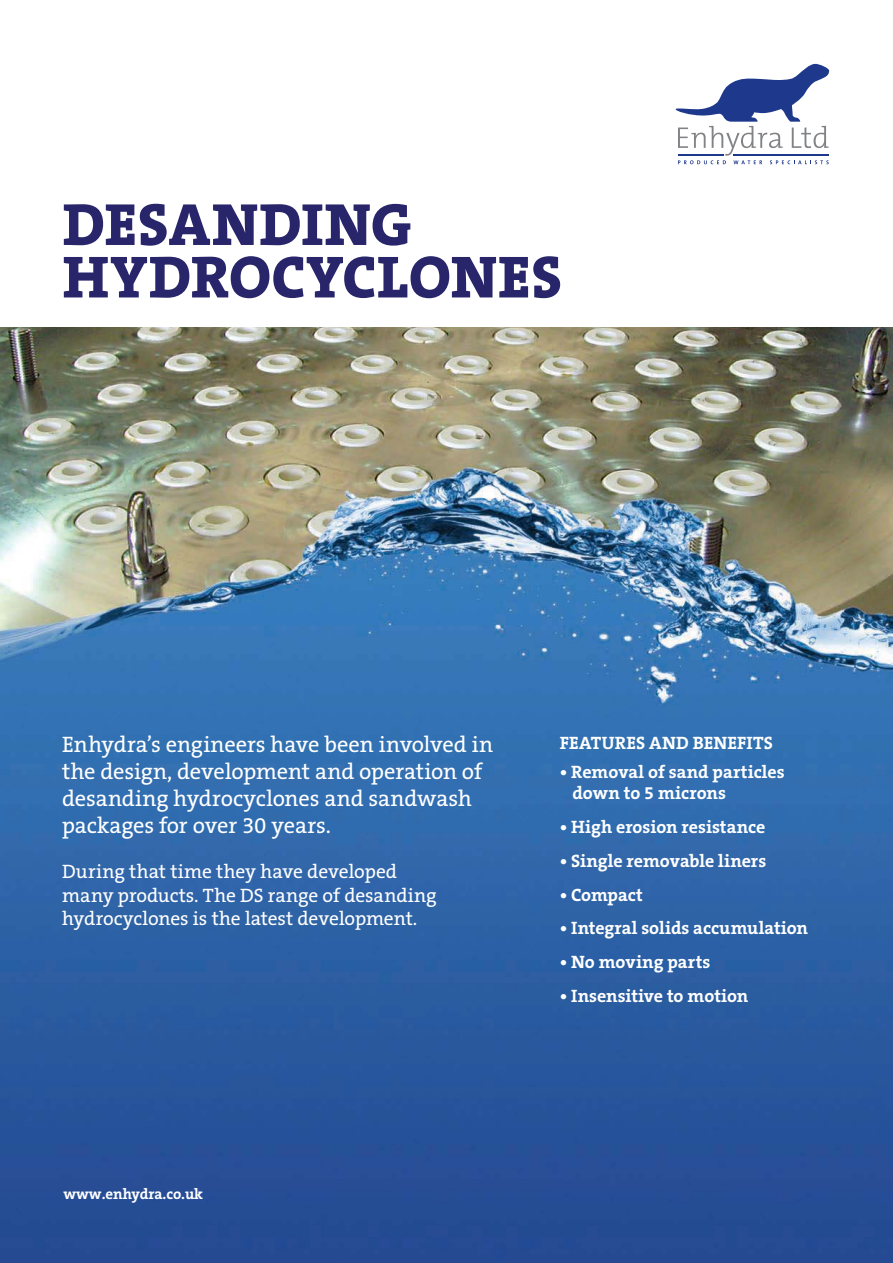
<style>
.page{position:relative;width:893px;height:1263px;background:#fff}
.page>*{position:absolute;margin:0;border:0;box-sizing:border-box;transform-origin:0 0}
.t1{font:800 60px/52.5px "The Serif B W8";letter-spacing:.01em;color:#28256a}
.t2{font:22.5px/27px "The Serif B W5 Plain";letter-spacing:-.005em;color:#fff}
.t3{font:19.5px/23.4px "The Serif B W5 Plain";letter-spacing:-.005em;color:#fff}
.t4{font:700 18px/21px "The Serif B W7";color:#fff}
.t5{font:700 15px "The Serif B W7";color:#fff}
</style>
<div class="page">
<img style="left:0;top:327px;width:893px;height:936px">
<svg style="left:675px;top:63px;width:154px;height:101px"></svg>
<h1 class="t1" style="left:63px;top:198px;width:501px">DESANDING<br>HYDROCYCLONES</h1>
<p class="t2" style="left:62px;top:733px;width:432px">Enhydra’s engineers have been involved in the design, development and operation of desanding hydrocyclones and sandwash packages for over 30 years.</p>
<p class="t3" style="left:62px;top:862px;width:376px">During that time they have developed many products. The DS range of desanding hydrocyclones is the latest development.</p>
<p class="t4" style="left:560px;top:734px;width:215px">FEATURES AND BENEFITS</p>
<p class="t4" style="left:572px;top:764px;width:214px;text-indent:-13px">• Removal of sand particles down to 5 microns</p>
<p class="t4" style="left:560px;top:818px;width:207px">• High erosion resistance</p>
<p class="t4" style="left:560px;top:852px;width:208px">• Single removable liners</p>
<p class="t4" style="left:560px;top:886px;width:85px">• Compact</p>
<p class="t4" style="left:560px;top:920px;width:250px">• Integral solids accumulation</p>
<p class="t4" style="left:560px;top:953px;width:152px">• No moving parts</p>
<p class="t4" style="left:560px;top:987px;width:190px">• Insensitive to motion</p>
<p class="t5" style="left:64px;top:1189px;width:141px">www.enhydra.co.uk</p>
</div>
